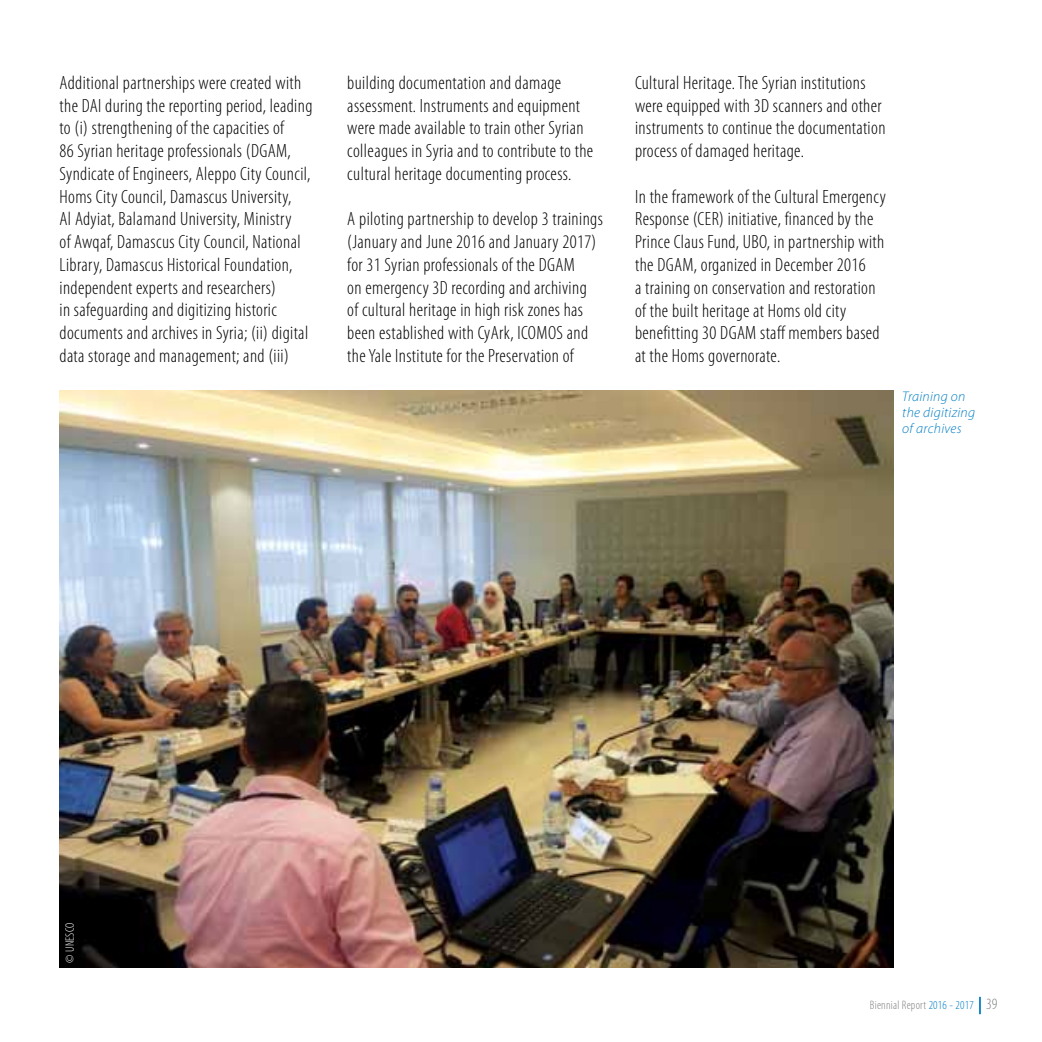
<style>
.page{position:relative;width:1042px;height:1042px;background:#fff}
.page>*{position:absolute;margin:0;border:0;box-sizing:border-box;transform-origin:0 0}
.t1{font:300 condensed 19.25px/22.8px "Myriad Pro";letter-spacing:.02em;color:#000}
.t2{font:italic 300 14px/15.8px "Myriad Pro";letter-spacing:.02em;color:#007dc3}
.t3{font:300 condensed 12.25px "Myriad Pro";letter-spacing:.02em;color:#808285}
.t4{font:300 condensed 12.25px "Myriad Pro";letter-spacing:.02em;color:#fff}
.s1{color:#007dc3}
.s2{font-size:15.75px}
</style>
<div class="page">
<svg style="left:979px;top:997px;width:2px;height:17px"></svg>
<img style="left:60px;top:391px;width:833px;height:576px">
<p class="t1" style="left:60px;top:71px;width:254px">Additional partnerships were created with the DAI during the reporting period, leading to (i) strengthening of the capacities of<br>86 Syrian heritage professionals (DGAM, Syndicate of Engineers, Aleppo City Council, Homs City Council, Damascus University,<br>Al Adyiat, Balamand University, Ministry<br>of Awqaf, Damascus City Council, National Library, Damascus Historical Foundation, independent experts and researchers)<br>in safeguarding and digitizing historic documents and archives in Syria; (ii) digital data storage and management; and (iii)</p>
<p class="t1" style="left:347px;top:71px;width:247px">building documentation and damage assessment. Instruments and equipment were made available to train other Syrian colleagues in Syria and to contribute to the cultural heritage documenting process.</p>
<p class="t1" style="left:347px;top:208px;width:257px">A piloting partnership to develop 3 trainings (January and June 2016 and January 2017) for 31 Syrian professionals of the DGAM<br>on emergency 3D recording and archiving<br>of cultural heritage in high risk zones has been established with CyArk, ICOMOS and the Yale Institute for the Preservation of</p>
<p class="t1" style="left:635px;top:71px;width:252px">Cultural Heritage. The Syrian institutions were equipped with 3D scanners and other instruments to continue the documentation process of damaged heritage.</p>
<p class="t1" style="left:635px;top:185px;width:252px">In the framework of the Cultural Emergency Response (CER) initiative, financed by the Prince Claus Fund, UBO, in partnership with the DGAM, organized in December 2016<br>a training on conservation and restoration of the built heritage at Homs old city benefitting 30 DGAM staff members based at the Homs governorate.</p>
<p class="t2" style="left:902px;top:388px;width:74px">Training on the digitizing of archives</p>
<p class="t4" style="left:62px;top:962px;width:42px;rotate:-90deg">© UNESCO</p>
<p class="t3" style="left:870px;top:997px;width:129px">Biennial Report <span class="s1">2016 - 2017</span> <span class="s2">39</span></p>
</div>
